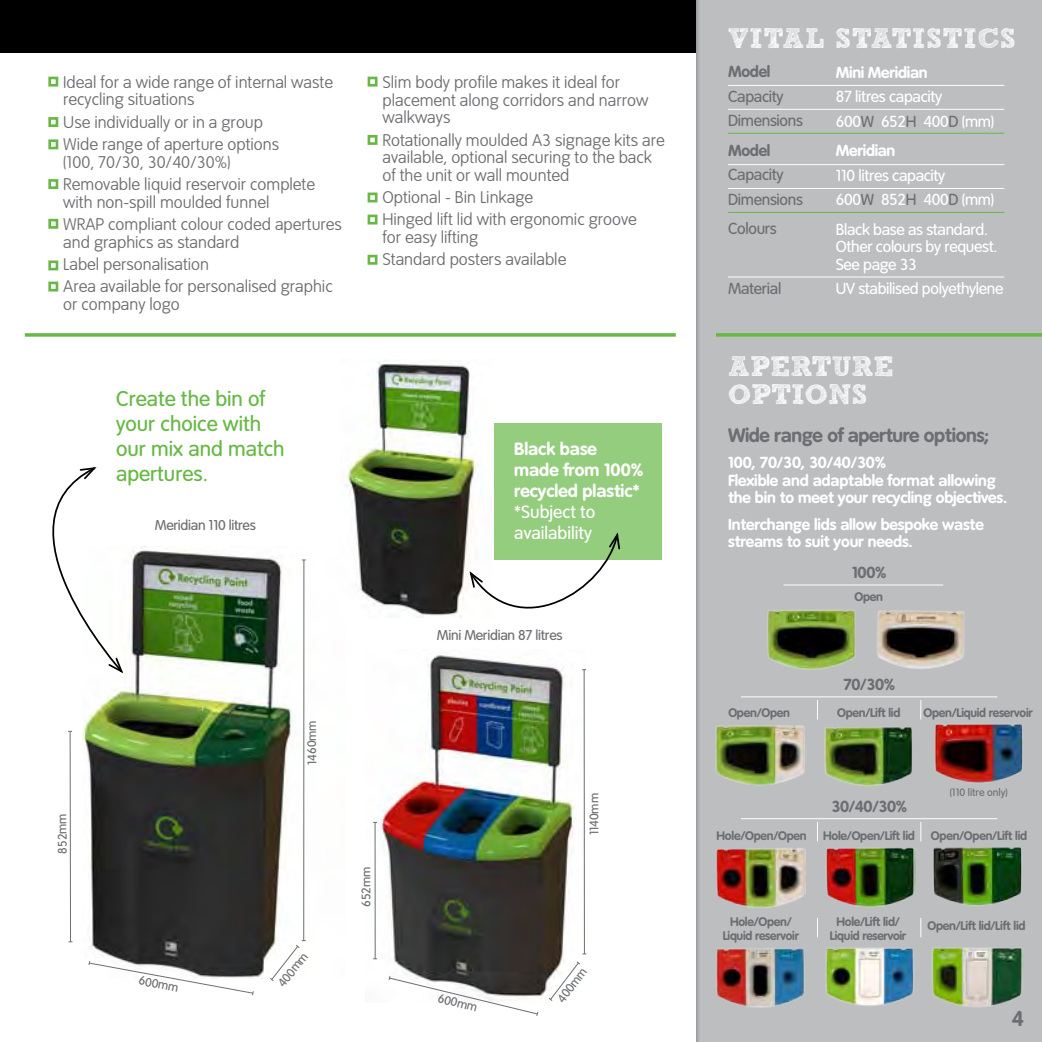
<style>
.page{position:relative;width:1042px;height:1042px;background:#fff}
.page>*{position:absolute;margin:0;border:0;box-sizing:border-box;transform-origin:0 0}
.t1{font:28px "Sketch Rockwell";letter-spacing:.025em;color:#fff}
.t2{font:28px/28px "Sketch Rockwell";color:#fff}
.t3{font:21px/25.2px "Tate";color:#67b845}
.t4{font:700 21px "Tate";color:#6d6e71}
.t5{font:700 19.25px "Tate";letter-spacing:-.02em;color:#6d6e71}
.t6{font:700 17.5px/21px "Tate";color:#fff}
.t7{font:17.5px/21px "Tate";color:#fff}
.t8{font:100 16.62px/22.4px "Tate";color:#6d6e71}
.t9{font:700 15.75px/17.5px "Tate";letter-spacing:-.01em;color:#fff}
.t10{font:15.75px/24.5px "Tate";letter-spacing:-.02em;color:#fff}
.t11{font:15.75px/24.5px "Tate";letter-spacing:-.02em;color:#6d6e71}
.t12{font:700 15.75px "Tate";letter-spacing:-.02em;color:#6d6e71}
.t13{font:14px "Tate";letter-spacing:-.02em;color:#6d6e71}
.t14{font:700 12.25px/14px "Tate";letter-spacing:-.02em;color:#6d6e71;text-align:center}
.t15{font:12.25px "Tate";letter-spacing:-.015em;color:#6d6e71}
.t16{font:10.5px "Tate";color:#6d6e71}
.s1{color:#6d6e71}
</style>
<div class="page">
<div style="left:0;top:0;width:717px;height:53px;background:#000"></div>
<img style="left:82px;top:546px;width:224px;height:432px">
<svg style="left:52px;top:467px;width:73px;height:208px"></svg>
<div style="left:695px;top:0;width:347px;height:1042px;background:#000;opacity:.75"></div>
<hr style="left:728px;top:109px;width:276px;height:1px;background:#fff">
<hr style="left:728px;top:188px;width:276px;height:1px;background:#fff">
<hr style="left:728px;top:85px;width:276px;height:1px;background:#fff">
<hr style="left:728px;top:164px;width:276px;height:1px;background:#fff">
<hr style="left:728px;top:133px;width:276px;height:1px;background:#67b845">
<hr style="left:728px;top:212px;width:276px;height:1px;background:#67b845">
<hr style="left:728px;top:277px;width:276px;height:1px;background:#fff">
<svg style="left:817px;top:822px;width:1px;height:19px"></svg>
<svg style="left:920px;top:822px;width:1px;height:19px"></svg>
<svg style="left:817px;top:918px;width:1px;height:19px"></svg>
<svg style="left:920px;top:918px;width:1px;height:19px"></svg>
<svg style="left:817px;top:700px;width:1px;height:19px"></svg>
<svg style="left:920px;top:700px;width:1px;height:19px"></svg>
<hr style="left:70px;top:731px;width:1px;height:211px;background:#6d6e71">
<hr style="left:303px;top:560px;width:1px;height:380px;background:#6d6e71">
<svg style="left:88px;top:960px;width:166px;height:36px"></svg>
<svg style="left:269px;top:940px;width:37px;height:41px"></svg>
<svg style="left:25px;top:333px;width:651px;height:4px;background:#79c05b"></svg>
<svg style="left:716px;top:333px;width:326px;height:4px"></svg>
<svg style="left:48px;top:77px;width:10px;height:10px"></svg>
<svg style="left:48px;top:260px;width:10px;height:10px"></svg>
<svg style="left:48px;top:139px;width:10px;height:10px"></svg>
<svg style="left:48px;top:282px;width:10px;height:9px"></svg>
<svg style="left:48px;top:179px;width:10px;height:10px"></svg>
<svg style="left:48px;top:219px;width:10px;height:10px"></svg>
<svg style="left:48px;top:117px;width:10px;height:10px"></svg>
<div style="left:368px;top:77px;width:9px;height:10px;border:3px solid #67b845"></div>
<div style="left:368px;top:135px;width:9px;height:10px;border:3px solid #67b845"></div>
<div style="left:368px;top:215px;width:9px;height:9px;border:3px solid #67b845"></div>
<div style="left:368px;top:255px;width:9px;height:10px;border:3px solid #67b845"></div>
<div style="left:368px;top:193px;width:9px;height:9px;border:3px solid #67b845"></div>
<img style="left:373px;top:655px;width:211px;height:344px">
<svg style="left:548px;top:960px;width:33px;height:41px"></svg>
<svg style="left:388px;top:975px;width:151px;height:41px"></svg>
<hr style="left:375px;top:822px;width:1px;height:137px;background:#6d6e71">
<hr style="left:584px;top:670px;width:1px;height:284px;background:#6d6e71">
<img style="left:932px;top:712px;width:94px;height:78px">
<img style="left:714px;top:716px;width:92px;height:77px">
<img style="left:875px;top:606px;width:92px;height:73px">
<img style="left:931px;top:944px;width:92px;height:72px">
<img style="left:759px;top:589px;width:102px;height:85px">
<img style="left:712px;top:939px;width:96px;height:69px">
<img style="left:932px;top:838px;width:92px;height:75px">
<img style="left:822px;top:712px;width:94px;height:78px">
<img style="left:823px;top:837px;width:93px;height:77px">
<img style="left:824px;top:940px;width:92px;height:74px">
<img style="left:714px;top:838px;width:92px;height:76px">
<hr style="left:741px;top:818px;width:256px;height:1px;background:#fff">
<hr style="left:741px;top:696px;width:256px;height:1px;background:#fff">
<hr style="left:783px;top:584px;width:160px;height:1px;background:#fff">
<img style="left:345px;top:360px;width:134px;height:257px">
<div style="left:494px;top:423px;width:168px;height:136px;background:#94cd7d"></div>
<svg style="left:468px;top:530px;width:153px;height:87px"></svg>
<p class="t8" style="left:63px;top:73px;width:271px;line-height:17.5px">Ideal for a wide range of internal waste recycling situations</p>
<p class="t8" style="left:63px;top:111px;width:217px">Use individually or in a group<br>Wide range of aperture options</p>
<p class="t8" style="left:63px;top:151px;width:253px">(100, 70/30, 30/40/30%)<br>Removable liquid reservoir complete</p>
<p class="t8" style="left:63px;top:190px;width:280px">with non-spill moulded funnel<br>WRAP compliant colour coded apertures</p>
<p class="t8" style="left:63px;top:230px;width:271px">and graphics as standard<br>Label personalisation<br>Area available for personalised graphic</p>
<p class="t8" style="left:63px;top:293px;width:118px">or company logo</p>
<p class="t3" style="left:116px;top:386px;width:170px">Create the bin of your choice with our mix and match apertures.</p>
<p class="t13" style="left:155px;top:517px;width:102px">Meridian 110 litres</p>
<p class="t8" style="left:382px;top:73px;width:267px;line-height:17.5px">Slim body profile makes it ideal for placement along corridors and narrow walkways</p>
<p class="t8" style="left:382px;top:131px;width:284px;line-height:17.5px">Rotationally moulded A3 signage kits are available, optional securing to the back of the unit or wall mounted</p>
<p class="t8" style="left:382px;top:186px;width:256px">Optional - Bin Linkage<br>Hinged lift lid with ergonomic groove</p>
<p class="t8" style="left:382px;top:226px;width:185px">for easy lifting<br>Standard posters available</p>
<p class="t6" style="left:514px;top:438px;width:131px">Black base made from 100% recycled plastic*</p>
<p class="t7" style="left:514px;top:501px;width:83px">*Subject to availability</p>
<p class="t15" style="left:56px;top:854px;width:42px;rotate:-91deg">852mm</p>
<p class="t15" style="left:140px;top:973px;width:42px;rotate:11deg">600mm</p>
<p class="t15" style="left:305px;top:765px;width:46px;rotate:-90deg">1460mm</p>
<p class="t15" style="left:275px;top:981px;width:42px;rotate:-52deg">400mm</p>
<p class="t15" style="left:359px;top:907px;width:42px;rotate:-90deg">652mm</p>
<p class="t13" style="left:437px;top:627px;width:127px">Mini Meridian 87 litres</p>
<p class="t15" style="left:587px;top:835px;width:44px;rotate:-90deg">1140mm</p>
<p class="t15" style="left:440px;top:991px;width:42px;rotate:14deg">600mm</p>
<p class="t15" style="left:554px;top:996px;width:42px;rotate:-53deg">400mm</p>
<h1 class="t1" style="left:728px;top:23px;width:289px">VITAL STATISTICS</h1>
<p class="t9" style="left:836px;top:63px;width:93px">Mini Meridian</p>
<p class="t10" style="left:836px;top:84px;width:160px">87 litres capacity<br>600<span class="s1">W</span> 652<span class="s1">H</span> 400<span class="s1">D</span> (mm)</p>
<p class="t9" style="left:836px;top:142px;width:61px">Meridian</p>
<p class="t10" style="left:836px;top:163px;width:160px">110 litres capacity<br>600<span class="s1">W</span> 852<span class="s1">H</span> 400<span class="s1">D</span> (mm)</p>
<p class="t10" style="left:836px;top:220px;width:163px;line-height:17.5px">Black base as standard.<br>Other colours by request.<br>See page 33</p>
<p class="t10" style="left:836px;top:276px;width:169px">UV stabilised polyethylene</p>
<p class="t12" style="left:728px;top:62px;width:44px">Model</p>
<p class="t11" style="left:728px;top:84px;width:76px">Capacity<br>Dimensions</p>
<p class="t12" style="left:728px;top:141px;width:44px">Model</p>
<p class="t11" style="left:728px;top:162px;width:76px">Capacity<br>Dimensions</p>
<p class="t11" style="left:728px;top:216px;width:50px">Colours</p>
<p class="t11" style="left:728px;top:276px;width:55px">Material</p>
<h1 class="t2" style="left:728px;top:353px;width:167px">APERTURE<br>OPTIONS</h1>
<p class="t5" style="left:728px;top:424px;width:263px">Wide range of aperture options;</p>
<p class="t9" style="left:728px;top:454px;width:281px">100, 70/30, 30/40/30%<br>Flexible and adaptable format allowing the bin to meet your recycling objectives.</p>
<p class="t9" style="left:728px;top:515px;width:257px">Interchange lids allow bespoke waste streams to suit your needs.</p>
<p class="t12" style="left:852px;top:563px;width:36px">100%</p>
<p class="t14" style="left:854px;top:590px;width:30px">Open</p>
<p class="t14" style="left:728px;top:705px;width:63px">Open/Open</p>
<p class="t12" style="left:843px;top:675px;width:53px">70/30%</p>
<p class="t14" style="left:837px;top:705px;width:65px">Open/Lift lid</p>
<p class="t14" style="left:923px;top:705px;width:111px">Open/Liquid reservoir</p>
<p class="t14" style="left:716px;top:828px;width:92px">Hole/Open/Open</p>
<p class="t12" style="left:831px;top:797px;width:77px">30/40/30%</p>
<p class="t14" style="left:823px;top:828px;width:93px">Hole/Open/Lift lid</p>
<p class="t16" style="left:949px;top:786px;width:60px">(110 litre only)</p>
<p class="t14" style="left:931px;top:828px;width:98px">Open/Open/Lift lid</p>
<p class="t14" style="left:723px;top:914px;width:78px">Hole/Open/<br>Liquid reservoir</p>
<p class="t14" style="left:830px;top:914px;width:78px">Hole/Lift lid/<br>Liquid reservoir</p>
<p class="t14" style="left:927px;top:918px;width:99px">Open/Lift lid/Lift lid</p>
<p class="t4" style="left:1012px;top:1006px;width:14px">4</p>
</div>
